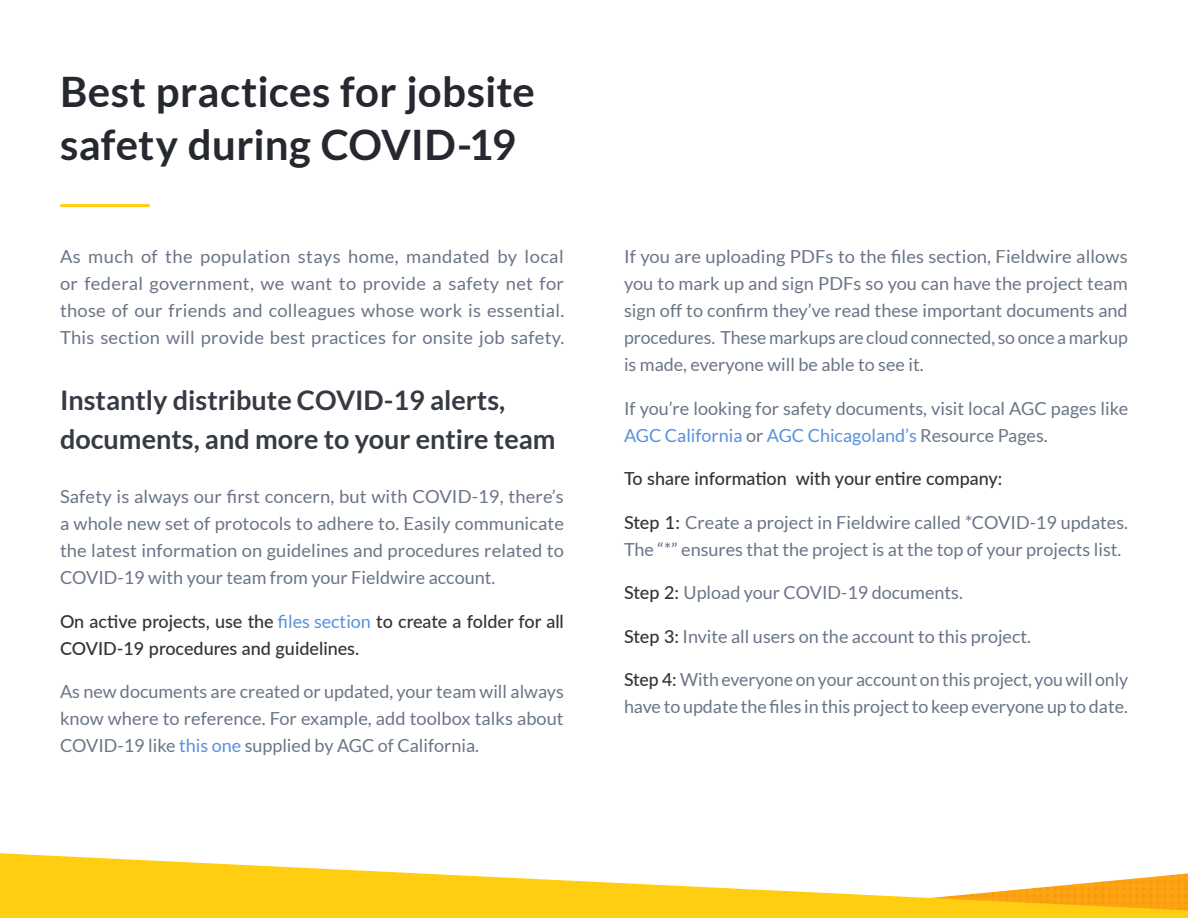
<style>
.page{position:relative;width:1188px;height:918px;background:#fff}
.page>*{position:absolute;margin:0;border:0;box-sizing:border-box;transform-origin:0 0}
.t1{font:700 42px/52.5px "Lato";letter-spacing:.005em;color:#25282f}
.t2{font:700 27px/39px "Lato";color:#353a43}
.t3{font:18px/27px "Lato";color:#6a7587;text-align:justify}
.t4{font:500 18px/27px "Lato";color:#333}
.s1{font-weight:400;color:#5990dc}
.s2{color:#5990dc}
.s3{font-weight:500;color:#333}
</style>
<div class="page">
<svg style="left:0;top:853px;width:1188px;height:65px;fill:#ffcd11"></svg>
<hr style="left:60px;top:204px;width:90px;height:3px;background:#ffcd11;border-radius:2px">
<h1 class="t1" style="left:60px;top:65px;width:476px">Best practices for jobsite safety during COVID-19</h1>
<p class="t3" style="left:60px;top:243px;width:506px">As much of the population stays home, mandated by local or federal government, we want to provide a safety net for those of our friends and colleagues whose work is essential.<br>This section will provide best practices for onsite job safety.</p>
<h2 class="t2" style="left:60px;top:381px;width:497px">Instantly distribute COVID-19 alerts, documents, and more to your entire team</h2>
<p class="t3" style="left:60px;top:483px;width:506px">Safety is always our first concern, but with COVID-19, there’s a whole new set of protocols to adhere to. Easily communicate the latest information on guidelines and procedures related to COVID-19 with your team from your Fieldwire account.</p>
<p class="t4" style="left:60px;top:607px;width:505px">On active projects, use the <span class="s1">files section</span> to create a folder for all<br>COVID-19 procedures and guidelines.</p>
<p class="t3" style="left:60px;top:678px;width:505px">As new documents are created or updated, your team will always know where to reference. For example, add toolbox talks about COVID-19 like <span class="s2">this one</span> supplied by AGC of California.</p>
<p class="t3" style="left:624px;top:243px;width:505px">If you are uploading PDFs to the files section, Fieldwire allows you to mark up and sign PDFs so you can have the project team sign off to confirm they’ve read these important documents and procedures. These markups are cloud connected, so once a markup is made, everyone will be able to see it.</p>
<p class="t3" style="left:624px;top:395px;width:506px">If you’re looking for safety documents, visit local AGC pages like<br><span class="s2">AGC California</span> or <span class="s2">AGC Chicagoland’s</span> Resource Pages.</p>
<p class="t4" style="left:624px;top:465px;width:380px">To share information with your entire company:</p>
<p class="t3" style="left:624px;top:509px;width:506px"><span class="s3">Step 1:</span> Create a project in Fieldwire called *COVID-19 updates.<br>The “*” ensures that the project is at the top of your projects list.</p>
<p class="t3" style="left:624px;top:579px;width:340px"><span class="s3">Step 2:</span> Upload your COVID-19 documents.</p>
<p class="t3" style="left:624px;top:623px;width:409px"><span class="s3">Step 3:</span> Invite all users on the account to this project.</p>
<p class="t3" style="left:624px;top:666px;width:506px"><span class="s3">Step 4:</span> With everyone on your account on this project, you will only have to update the files in this project to keep everyone up to date.</p>
</div>
